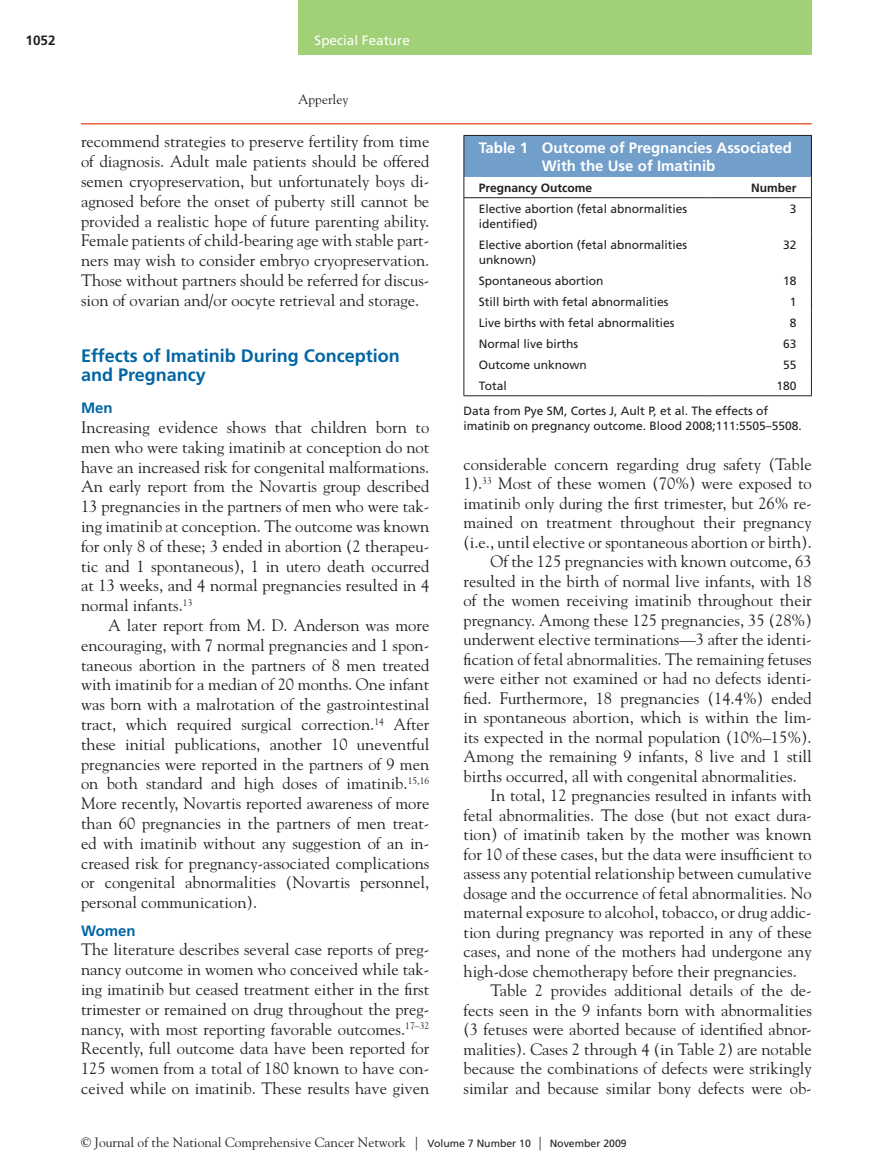
<style>
.page{position:relative;width:878px;height:1175px;background:#fff}
.page>*{position:absolute;margin:0;border:0;box-sizing:border-box;transform-origin:0 0}
.t1{font:700 18px/19.8px "Frutiger LT Std";color:#0065a4}
.TXT{font:16.5px/19.5px "Goudy Std";color:#231f20;text-align:justify}
.TXT__flush{font:16.5px/19.8px "Goudy Std";color:#231f20;text-align:justify}
.TN{font:700 15px/18px "Frutiger LT Std";letter-spacing:-.005em;color:#fff}
.t2{font:700 15px "Frutiger LT Std";color:#0065a4}
.LRH{font:13.5px "Goudy Std";color:#231f20}
.t3{font:13.5px "Frutiger LT Std";color:#fff}
.t4{font:700 13.5px "Frutiger LT Std";color:#231f20}
.ROW{font:12px/15px "Frutiger LT Std";color:#231f20}
.TFN{font:12px/15px "Frutiger LT Std";color:#231f20}
.TCH{font:700 12px "Frutiger LT Std";color:#231f20}
.s1{font-family:"Frutiger LT Std";font-size:10.5px}
</style>
<div class="page">
<div style="left:298px;top:0;width:513px;height:55px;background:#a1d076"></div>
<hr style="left:81px;top:123px;width:730px;height:1px;background:#ed633e">
<div style="left:464px;top:135px;width:347px;height:42px;background:#729eca"></div>
<hr style="left:463px;top:135px;width:243px;height:1px;background:#231f20">
<hr style="left:463px;top:136px;width:1px;height:41px;background:#231f20">
<hr style="left:706px;top:135px;width:105px;height:1px;background:#231f20">
<hr style="left:811px;top:136px;width:1px;height:41px;background:#231f20">
<svg style="left:463px;top:177px;width:1px;height:20px"></svg>
<svg style="left:811px;top:177px;width:1px;height:20px"></svg>
<hr style="left:463px;top:198px;width:1px;height:36px;background:#231f20">
<hr style="left:811px;top:198px;width:1px;height:36px;background:#231f20">
<hr style="left:463px;top:234px;width:1px;height:36px;background:#231f20">
<hr style="left:811px;top:234px;width:1px;height:36px;background:#231f20">
<svg style="left:463px;top:270px;width:1px;height:125px"></svg>
<svg style="left:811px;top:270px;width:1px;height:125px"></svg>
<hr style="left:463px;top:395px;width:243px;height:1px;background:#231f20">
<hr style="left:706px;top:395px;width:105px;height:1px;background:#231f20">
<hr style="left:463px;top:197px;width:243px;height:1px;background:#231f20">
<hr style="left:706px;top:197px;width:105px;height:1px;background:#231f20">
<p class="t4" style="left:26px;top:32px;width:32px">1052</p>
<p class="t3" style="left:314px;top:32px;width:97px">Special Feature</p>
<p class="LRH" style="left:298px;top:91px;width:52px">Apperley</p>
<p class="TXT__flush" style="left:81px;top:131px;width:350px">recommend strategies to preserve fertility from time of diagnosis. Adult male patients should be offered semen cryopreservation, but unfortunately boys di&shy;agnosed before the onset of puberty still cannot be provided a realistic hope of future parenting ability.<br>Female patients of child-bearing age with stable part&shy;ners may wish to consider embryo cryopreservation.<br>Those without partners should be referred for discus&shy;sion of ovarian and/or oocyte retrieval and storage.</p>
<h1 class="t1" style="left:81px;top:345px;width:320px">Effects of Imatinib During Conception and Pregnancy</h1>
<h2 class="t2" style="left:81px;top:399px;width:33px">Men</h2>
<p class="TXT__flush" style="left:81px;top:417px;width:350px">Increasing evidence shows that children born to men who were taking imatinib at conception do not have an increased risk for congenital malformations.<br>An early report from the Novartis group described 13 pregnancies in the partners of men who were tak&shy;ing imatinib at conception. The outcome was known for only 8 of these; 3 ended in abortion (2 therapeu&shy;tic and 1 spontaneous), 1 in utero death occurred at 13 weeks, and 4 normal pregnancies resulted in 4 normal infants.<sup>13</sup></p>
<p class="TXT" style="left:81px;top:615px;width:350px;text-indent:27px">A later report from M. D. Anderson was more encouraging, with 7 normal pregnancies and 1 spon&shy;taneous abortion in the partners of 8 men treated with imatinib for a median of 20 months. One infant was born with a malrotation of the gastrointestinal tract, which required surgical correction.<sup>14</sup> After these initial publications, another 10 uneventful pregnancies were reported in the partners of 9 men on both standard and high doses of imatinib.<sup>15,16<br></sup>More recently, Novartis reported awareness of more than 60 pregnancies in the partners of men treat&shy;ed with imatinib without any suggestion of an in&shy;creased risk for pregnancy-associated complications or congenital abnormalities (Novartis personnel, personal communication).</p>
<h2 class="t2" style="left:81px;top:921px;width:56px">Women</h2>
<p class="TXT__flush" style="left:81px;top:939px;width:350px">The literature describes several case reports of preg&shy;nancy outcome in women who conceived while tak&shy;ing imatinib but ceased treatment either in the first trimester or remained on drug throughout the preg&shy;nancy, with most reporting favorable outcomes.<sup>17–32<br></sup>Recently, full outcome data have been reported for 125 women from a total of 180 known to have con&shy;ceived while on imatinib. These results have given</p>
<p class="TN" style="left:542px;top:138px;width:251px;text-indent:-63px">Table 1 Outcome of Pregnancies Associated<br>With the Use of Imatinib</p>
<p class="TCH" style="left:479px;top:180px;width:115px">Pregnancy Outcome</p>
<p class="TCH" style="left:751px;top:180px;width:47px">Number</p>
<p class="ROW" style="left:479px;top:201px;width:210px">Elective abortion (fetal abnormalities identified)</p>
<p class="ROW" style="left:789px;top:201px;width:8px">3</p>
<p class="ROW" style="left:479px;top:237px;width:210px">Elective abortion (fetal abnormalities unknown)</p>
<p class="ROW" style="left:783px;top:237px;width:15px">32</p>
<p class="ROW" style="left:479px;top:273px;width:126px">Spontaneous abortion</p>
<p class="ROW" style="left:783px;top:273px;width:15px">18</p>
<p class="ROW" style="left:479px;top:294px;width:191px">Still birth with fetal abnormalities</p>
<p class="ROW" style="left:789px;top:294px;width:8px">1</p>
<p class="ROW" style="left:479px;top:315px;width:197px">Live births with fetal abnormalities</p>
<p class="ROW" style="left:789px;top:315px;width:8px">8</p>
<p class="ROW" style="left:479px;top:336px;width:101px">Normal live births</p>
<p class="ROW" style="left:783px;top:336px;width:15px">63</p>
<p class="ROW" style="left:479px;top:357px;width:109px">Outcome unknown</p>
<p class="ROW" style="left:783px;top:357px;width:15px">55</p>
<p class="ROW" style="left:479px;top:378px;width:29px">Total</p>
<p class="ROW" style="left:776px;top:378px;width:22px">180</p>
<p class="TFN" style="left:463px;top:404px;width:340px">Data from Pye SM, Cortes J, Ault P, et al. The effects of imatinib on pregnancy outcome. Blood 2008;111:5505–5508.</p>
<p class="TXT__flush" style="left:463px;top:454px;width:350px">considerable concern regarding drug safety (Table 1).<sup>33</sup> Most of these women (70%) were exposed to imatinib only during the first trimester, but 26% re&shy;mained on treatment throughout their pregnancy (i.e., until elective or spontaneous abortion or birth).</p>
<p class="TXT" style="left:463px;top:551px;width:350px;text-indent:27px">Of the 125 pregnancies with known outcome, 63 resulted in the birth of normal live infants, with 18 of the women receiving imatinib throughout their pregnancy. Among these 125 pregnancies, 35 (28%) underwent elective terminations—3 after the identi&shy;fication of fetal abnormalities. The remaining fetuses were either not examined or had no defects identi&shy;fied. Furthermore, 18 pregnancies (14.4%) ended in spontaneous abortion, which is within the lim&shy;its expected in the normal population (10%–15%).<br>Among the remaining 9 infants, 8 live and 1 still births occurred, all with congenital abnormalities.</p>
<p class="TXT" style="left:463px;top:785px;width:350px;text-indent:27px">In total, 12 pregnancies resulted in infants with fetal abnormalities. The dose (but not exact dura&shy;tion) of imatinib taken by the mother was known for 10 of these cases, but the data were insufficient to assess any potential relationship between cumulative dosage and the occurrence of fetal abnormalities. No maternal exposure to alcohol, tobacco, or drug addic&shy;tion during pregnancy was reported in any of these cases, and none of the mothers had undergone any high-dose chemotherapy before their pregnancies.</p>
<p class="TXT" style="left:463px;top:980px;width:350px;text-indent:27px">Table 2 provides additional details of the de&shy;fects seen in the 9 infants born with abnormalities (3 fetuses were aborted because of identified abnor&shy;malities). Cases 2 through 4 (in Table 2) are notable because the combinations of defects were strikingly similar and because similar bony defects were ob-</p>
<p class="LRH" style="left:81px;top:1134px;width:547px">© Journal of the National Comprehensive Cancer Network | <span class="s1">Volume 7 Number 10</span> | <span class="s1">November 2009</span></p>
</div>
